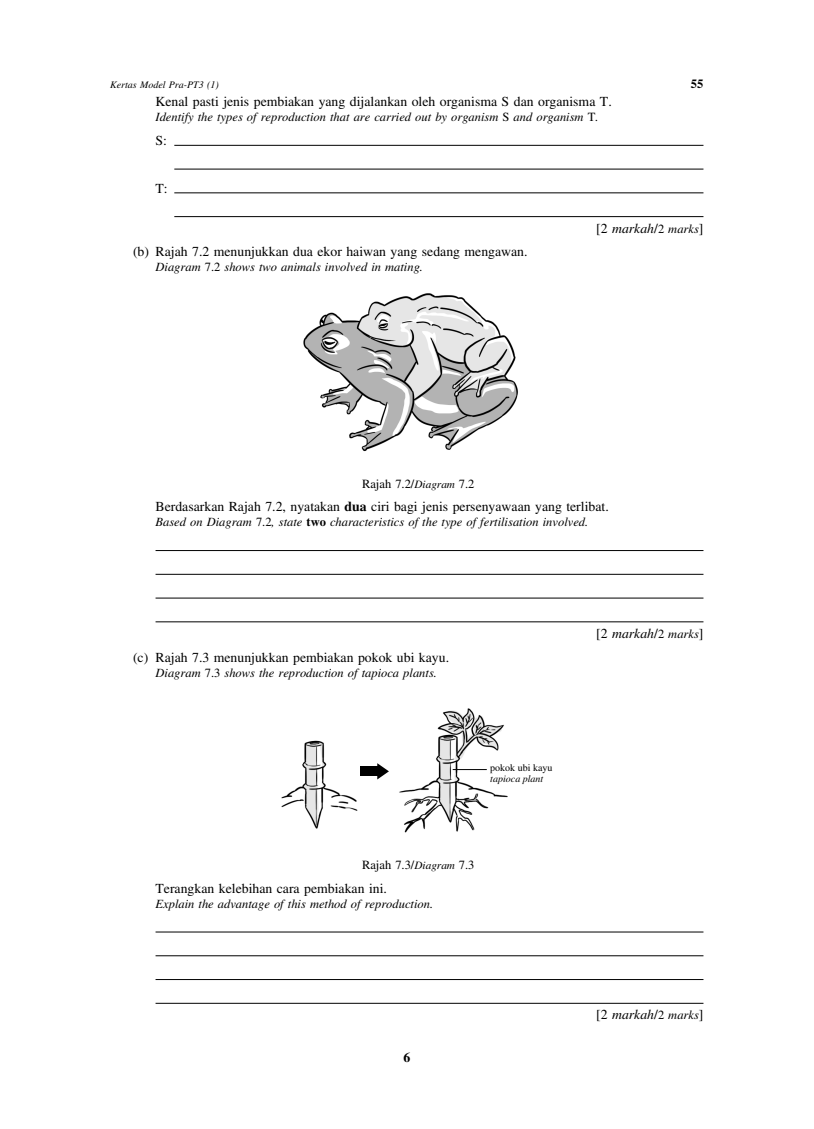
<style>
.page{position:relative;width:814px;height:1129px;background:#fff}
.page>*{position:absolute;margin:0;border:0;box-sizing:border-box;transform-origin:0 0}
.t1{font:13.75px "Times";color:#000}
.t2{font:italic 13.75px "Times";color:#000}
.t3{font:700 13.75px "Times";color:#000}
.t4{font:italic 12.5px "Times";color:#000}
.t5{font:12.5px "Times";color:#000}
.t6{font:700 12.5px "Times";color:#000}
.t7{font:italic 10px "Times";color:#000}
.t8{font:10px "Times";color:#000}
.s1{font-style:normal}
.s2{font-style:normal;font-size:12.5px}
.s3{font-size:12.5px}
.s4{font-style:italic;font-size:11.25px}
.s5{font-weight:700}
.s6{font-weight:700;font-style:normal}
</style>
<div class="page">
<hr style="left:174px;top:145px;width:529px;height:1px;background:#000">
<hr style="left:174px;top:169px;width:529px;height:1px;background:#000">
<hr style="left:174px;top:192px;width:529px;height:1px;background:#000">
<hr style="left:174px;top:216px;width:529px;height:1px;background:#000">
<hr style="left:155px;top:550px;width:548px;height:1px;background:#000">
<hr style="left:155px;top:574px;width:548px;height:1px;background:#000">
<hr style="left:155px;top:597px;width:548px;height:1px;background:#000">
<hr style="left:155px;top:621px;width:548px;height:1px;background:#000">
<hr style="left:155px;top:931px;width:548px;height:1px;background:#000">
<hr style="left:155px;top:955px;width:548px;height:1px;background:#000">
<hr style="left:155px;top:979px;width:548px;height:1px;background:#000">
<hr style="left:155px;top:1002px;width:548px;height:1px;background:#000">
<img style="left:303px;top:293px;width:215px;height:159px">
<img style="left:281px;top:708px;width:227px;height:125px">
<hr style="left:452px;top:769px;width:34px;height:1px;background:#000">
<div style="left:360px;top:766px;width:19px;height:10px;background:#000"></div>
<svg style="left:377px;top:763px;width:12px;height:16px"></svg>
<p class="t7" style="left:110px;top:81px;width:110px">Kertas Model Pra-PT3 (1)</p>
<p class="t6" style="left:690px;top:79px;width:14px">55</p>
<p class="t1" style="left:155px;top:97px;width:457px">Kenal pasti jenis pembiakan yang dijalankan oleh organisma S dan organisma T.</p>
<p class="t4" style="left:155px;top:112px;width:444px">Identify the types of reproduction that are carried out by organism <span class="s1">S</span> and organism <span class="s1">T</span>.</p>
<p class="t1" style="left:133px;top:247px;width:396px">(b) Rajah 7.2 menunjukkan dua ekor haiwan yang sedang mengawan.</p>
<p class="t4" style="left:155px;top:262px;width:269px">Diagram <span class="s1">7.2</span> shows two animals involved in mating.</p>
<p class="t2" style="left:596px;top:223px;width:109px"><span class="s1">[2</span> markah<span class="s1">/</span><span class="s2">2</span> <span class="s3">marks</span><span class="s1">]</span></p>
<p class="t5" style="left:362px;top:479px;width:114px">Rajah 7.2/<span class="s4">Diagram</span> 7.2</p>
<p class="t1" style="left:155px;top:502px;width:454px">Berdasarkan Rajah 7.2, nyatakan <span class="s5">dua</span> ciri bagi jenis persenyawaan yang terlibat.</p>
<p class="t4" style="left:155px;top:517px;width:434px">Based on Diagram <span class="s1">7.2</span>, state <span class="s6">two</span> characteristics of the type of fertilisation involved.</p>
<p class="t1" style="left:133px;top:652px;width:317px">(c) Rajah 7.3 menunjukkan pembiakan pokok ubi kayu.</p>
<p class="t4" style="left:155px;top:667px;width:283px">Diagram <span class="s1">7.3</span> shows the reproduction of tapioca plants.</p>
<p class="t8" style="left:490px;top:764px;width:64px">pokok ubi kayu</p>
<p class="t7" style="left:490px;top:775px;width:55px">tapioca plant</p>
<p class="t5" style="left:362px;top:860px;width:114px">Rajah 7.3/<span class="s4">Diagram</span> 7.3</p>
<p class="t1" style="left:155px;top:883px;width:233px">Terangkan kelebihan cara pembiakan ini.</p>
<p class="t4" style="left:155px;top:899px;width:279px">Explain the advantage of this method of reproduction.</p>
<p class="t3" style="left:403px;top:1052px;width:8px">6</p>
<p class="t2" style="left:596px;top:628px;width:109px"><span class="s1">[2</span> markah<span class="s1">/</span><span class="s2">2</span> <span class="s3">marks</span><span class="s1">]</span></p>
<p class="t2" style="left:596px;top:1009px;width:109px"><span class="s1">[2</span> markah<span class="s1">/</span><span class="s2">2</span> <span class="s3">marks</span><span class="s1">]</span></p>
</div>
